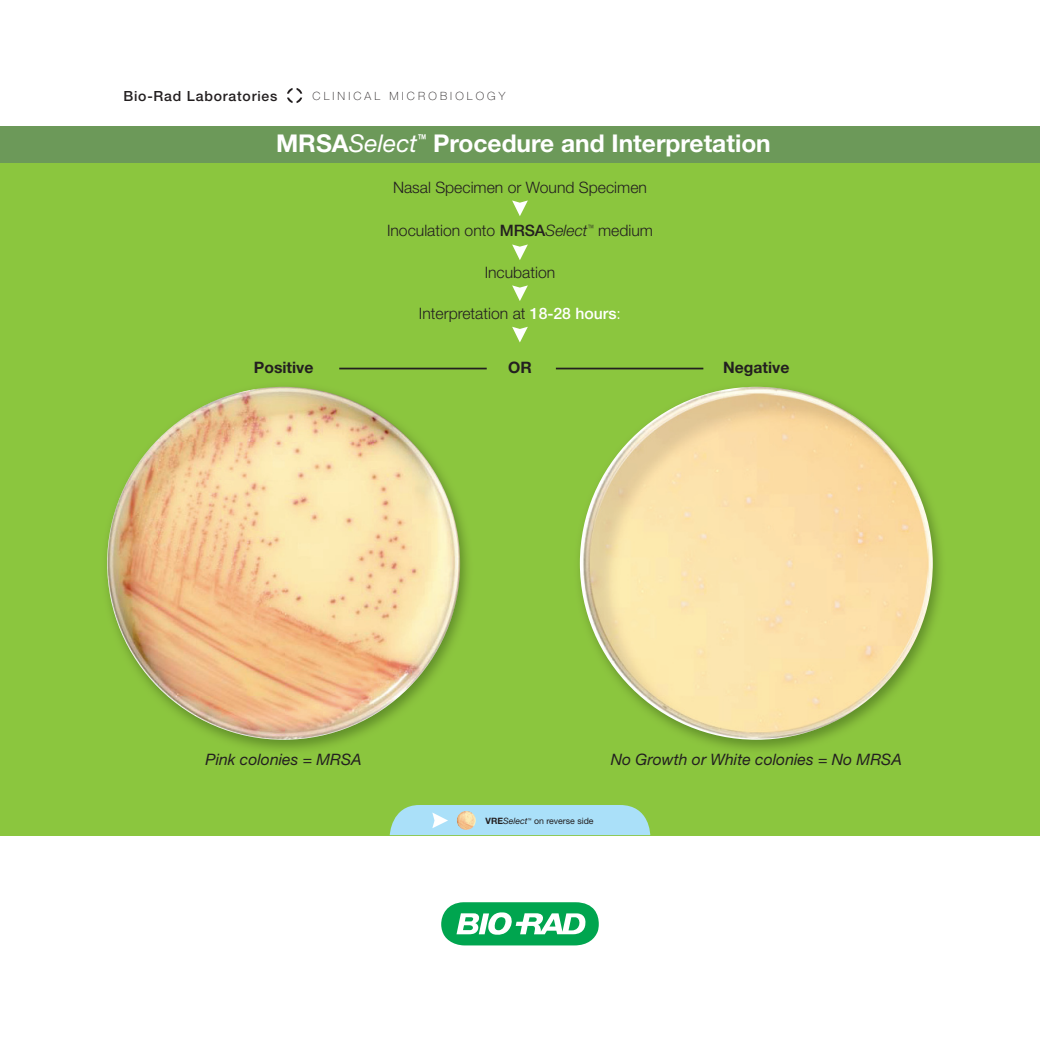
<style>
.page{position:relative;width:1040px;height:1040px;background:#fff}
.page>*{position:absolute;margin:0;border:0;box-sizing:border-box;transform-origin:0 0}
.t1{font:700 24.5px "Helvetica Neue";color:#fff}
.t2{font:300 15.75px "Helvetica Neue";color:#231f20}
.t3{font:italic 15.75px "Helvetica Neue";color:#231f20}
.t4{font:700 15.75px "Helvetica Neue";color:#231f20}
.t5{font:500 14px "Helvetica Neue";letter-spacing:.055em;color:#231f20}
.t6{font:100 11.38px "Helvetica Neue";letter-spacing:.275em;color:#231f20}
.t7{font:8.75px "Helvetica Neue";color:#231f20}
.s1{font-weight:400;font-style:italic}
.s2{font-weight:500}
.s3{font-style:italic}
.s4{font-weight:500;color:#fff}
.s5{color:#fff}
.s6{font-weight:700}
</style>
<div class="page">
<div style="left:0;top:126px;width:1040px;height:709px;background:#8bc63e"></div>
<div style="left:0;top:126px;width:1040px;height:37px;background:#6c9959"></div>
<svg style="left:287px;top:88px;width:15px;height:15px"></svg>
<img style="left:106px;top:386px;width:362px;height:364px">
<img style="left:107px;top:387px;width:353px;height:352px;border-radius:176px">
<img style="left:579px;top:386px;width:362px;height:364px">
<img style="left:580px;top:387px;width:352px;height:352px;border-radius:176px">
<svg style="left:512px;top:200px;width:16px;height:16px"></svg>
<svg style="left:512px;top:244px;width:16px;height:16px"></svg>
<svg style="left:512px;top:285px;width:16px;height:16px"></svg>
<svg style="left:512px;top:327px;width:16px;height:15px"></svg>
<hr style="left:339px;top:368px;width:147px;height:1px;background:#231f20">
<hr style="left:556px;top:368px;width:147px;height:1px;background:#231f20">
<svg style="left:390px;top:805px;width:260px;height:30px;background:#acdeec"></svg>
<svg style="left:441px;top:902px;width:157px;height:43px"></svg>
<p class="t5" style="left:123px;top:87px;width:155px">Bio-Rad Laboratories</p>
<p class="t6" style="left:312px;top:90px;width:194px">CLINICAL MICROBIOLOGY</p>
<h1 class="t1" style="left:276px;top:128px;width:496px">MRSA<span class="s1">Select</span><sup>™</sup> Procedure and Interpretation</h1>
<p class="t2" style="left:393px;top:178px;width:255px">Nasal Specimen or Wound Specimen</p>
<p class="t2" style="left:387px;top:221px;width:267px">Inoculation onto <span class="s2">MRSA</span><span class="s3">Select</span><sup>™</sup> medium</p>
<p class="t2" style="left:484px;top:263px;width:72px">Incubation</p>
<p class="t2" style="left:419px;top:304px;width:203px">Interpretation at <span class="s4">18-28 hours</span><span class="s5">:</span></p>
<p class="t4" style="left:254px;top:357px;width:61px">Positive</p>
<p class="t4" style="left:508px;top:357px;width:25px">OR</p>
<p class="t4" style="left:723px;top:357px;width:68px">Negative</p>
<p class="t3" style="left:205px;top:750px;width:158px">Pink colonies = MRSA</p>
<p class="t3" style="left:611px;top:750px;width:292px">No Growth or White colonies = No MRSA</p>
<p class="t7" style="left:485px;top:815px;width:109px"><span class="s6">VRE</span><span class="s3">Select</span><sup>™</sup> on reverse side</p>
</div>
